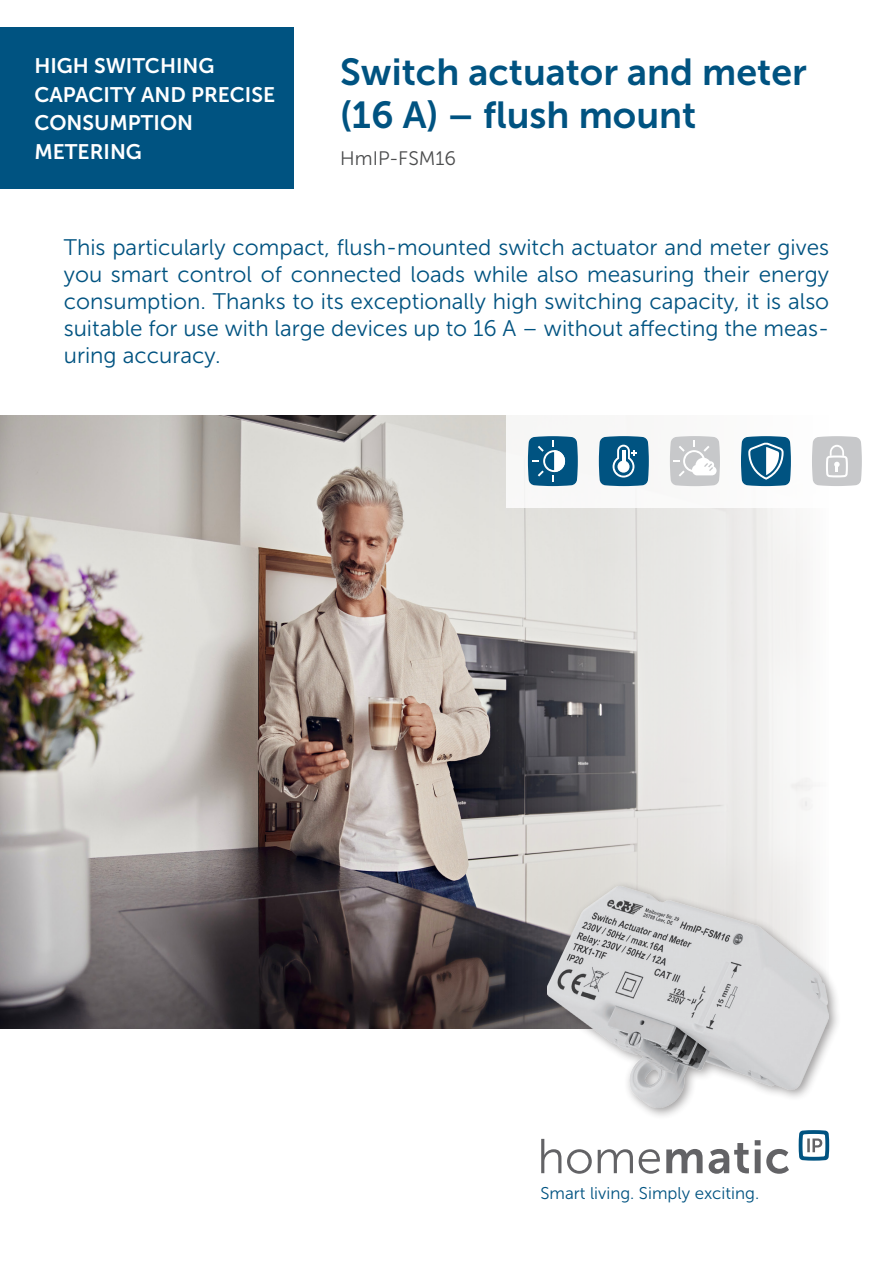
<style>
.page{position:relative;width:893px;height:1263px;background:#fff}
.page>*{position:absolute;margin:0;border:0;box-sizing:border-box;transform-origin:0 0}
.Headline{font:37.5px/43.5px "Museo Sans 700";color:#005381}
.Fließtext_Deckblatt{font:22.5px/27px "Museo Sans 300";color:#005381;text-align:justify}
.Kastentext{font:21px/28.5px "Museo Sans 700";color:#fff}
.Subheadline{font:19.5px "Museo Sans 300";color:#4b4c4d}
.t1{font:16.95px "Museo Sans 300";color:#005381}
</style>
<div class="page">
<img style="left:0;top:415px;width:813px;height:613px">
<div style="left:506px;top:402px;width:387px;height:105px;background:#fff"></div>
<div style="left:0;top:27px;width:294px;height:162px;background:#005381"></div>
<div style="left:541px;top:880px;width:300px;height:240px;background:#231f20;opacity:.45"></div>
<img style="left:547px;top:886px;width:282px;height:221px">
<svg style="left:541px;top:1139px;width:248px;height:35px"></svg>
<svg style="left:799px;top:1130px;width:30px;height:31px"></svg>
<svg style="left:528px;top:436px;width:50px;height:50px;background:#2d7197"></svg>
<svg style="left:599px;top:436px;width:50px;height:50px;background:#2e7197"></svg>
<svg style="left:741px;top:436px;width:50px;height:50px"></svg>
<svg style="left:670px;top:436px;width:50px;height:50px"></svg>
<svg style="left:812px;top:436px;width:50px;height:50px;background:#cfcfd1"></svg>
<p class="Kastentext" style="left:34px;top:51px;width:242px">HIGH SWITCHING<br>CAPACITY AND PRECISE<br>CONSUMPTION<br>METERING</p>
<p class="Headline" style="left:340px;top:50px;width:468px">Switch actuator and meter (16 A) – flush mount</p>
<p class="Subheadline" style="left:340px;top:148px;width:117px">HmIP-FSM16</p>
<p class="Fließtext_Deckblatt" style="left:64px;top:234px;width:767px">This particularly compact, flush-mounted switch actuator and meter gives you smart control of connected loads while also measuring their energy consumption. Thanks to its exceptionally high switching capacity, it is also suitable for use with large devices up to 16 A – without affecting the meas&shy;uring accuracy.</p>
<p class="t1" style="left:540px;top:1184px;width:220px">Smart living. Simply exciting.</p>
</div>
